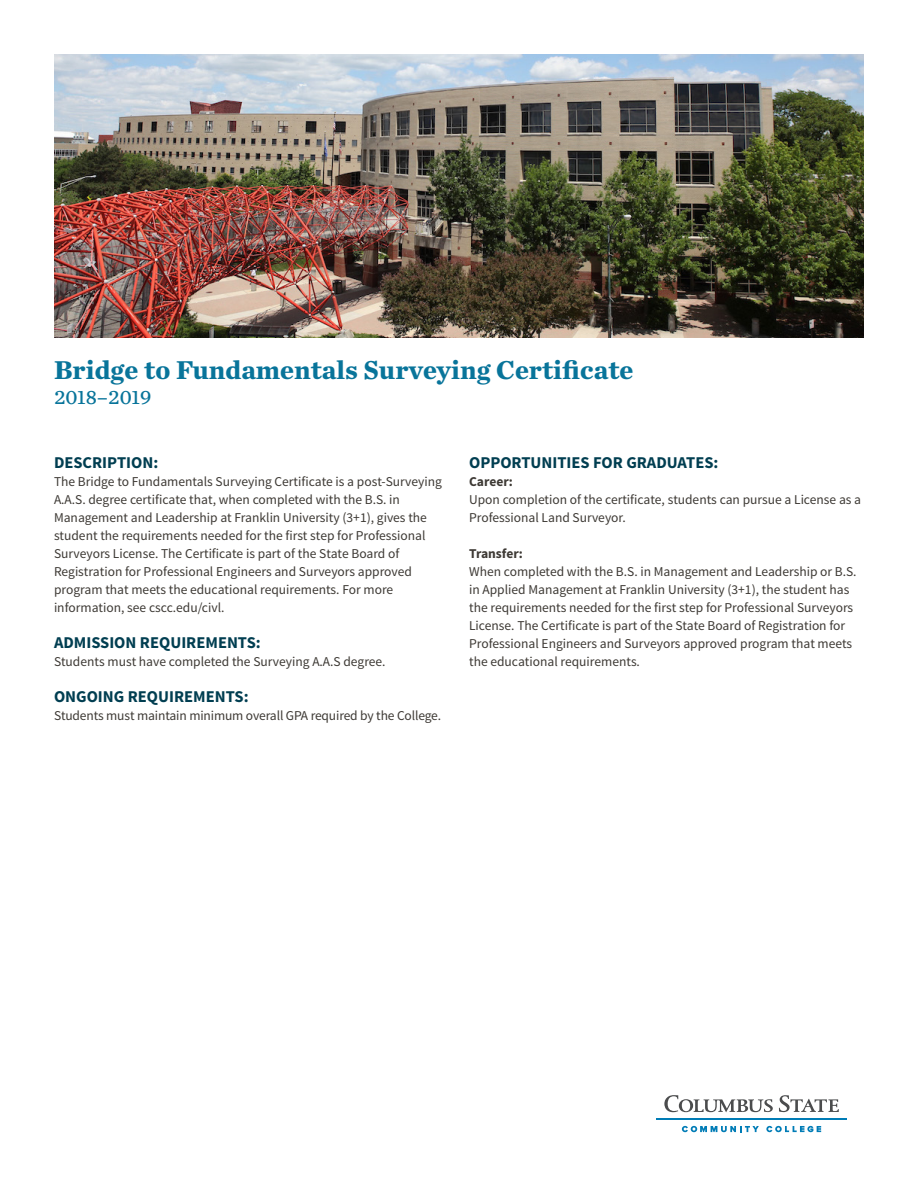
<style>
.page{position:relative;width:918px;height:1188px;background:#fff}
.page>*{position:absolute;margin:0;border:0;box-sizing:border-box;transform-origin:0 0}
.t1{font:700 27px "Chronicle Text G3";color:#08749a}
.degree_type{font:21px "Chronicle Text G3";color:#08749a}
.sub1{font:700 16.5px "Source Sans Pro";color:#013e51}
.body{font:13.5px/18px "Source Sans Pro";color:#3d3934}
.sub2{font:700 13.5px "Source Sans Pro";color:#3d3934}
</style>
<div class="page">
<img style="left:54px;top:54px;width:810px;height:284px">
<svg style="left:664px;top:1095px;width:109px;height:17px"></svg>
<svg style="left:779px;top:1095px;width:60px;height:17px"></svg>
<svg style="left:682px;top:1126px;width:77px;height:6px"></svg>
<svg style="left:766px;top:1126px;width:55px;height:6px"></svg>
<hr style="left:656px;top:1118px;width:191px;height:2px;background:#007cb6">
<p class="t1" style="left:54px;top:348px;width:581px">Bridge to Fundamentals Surveying Certificate</p>
<p class="degree_type" style="left:54px;top:381px;width:99px">2018–2019</p>
<p class="sub1" style="left:54px;top:452px;width:106px">DESCRIPTION:</p>
<p class="body" style="left:54px;top:473px;width:390px">The Bridge to Fundamentals Surveying Certificate is a post-Surveying A.A.S. degree certificate that, when completed with the B.S. in Management and Leadership at Franklin University (3+1), gives the student the requirements needed for the first step for Professional Surveyors License. The Certificate is part of the State Board of Registration for Professional Engineers and Surveyors approved program that meets the educational requirements. For more information, see cscc.edu/civl.</p>
<p class="sub1" style="left:54px;top:632px;width:208px">ADMISSION REQUIREMENTS:</p>
<p class="body" style="left:54px;top:653px;width:333px">Students must have completed the Surveying A.A.S degree.</p>
<p class="sub1" style="left:54px;top:686px;width:196px">ONGOING REQUIREMENTS:</p>
<p class="body" style="left:54px;top:707px;width:389px">Students must maintain minimum overall GPA required by the College.</p>
<p class="sub1" style="left:469px;top:452px;width:251px">OPPORTUNITIES FOR GRADUATES:</p>
<p class="sub2" style="left:469px;top:473px;width:45px">Career:</p>
<p class="body" style="left:469px;top:491px;width:394px">Upon completion of the certificate, students can pursue a License as a<br>Professional Land Surveyor.</p>
<p class="sub2" style="left:469px;top:545px;width:55px">Transfer:</p>
<p class="body" style="left:469px;top:563px;width:389px">When completed with the B.S. in Management and Leadership or B.S. in Applied Management at Franklin University (3+1), the student has the requirements needed for the first step for Professional Surveyors License. The Certificate is part of the State Board of Registration for Professional Engineers and Surveyors approved program that meets the educational requirements.</p>
</div>
